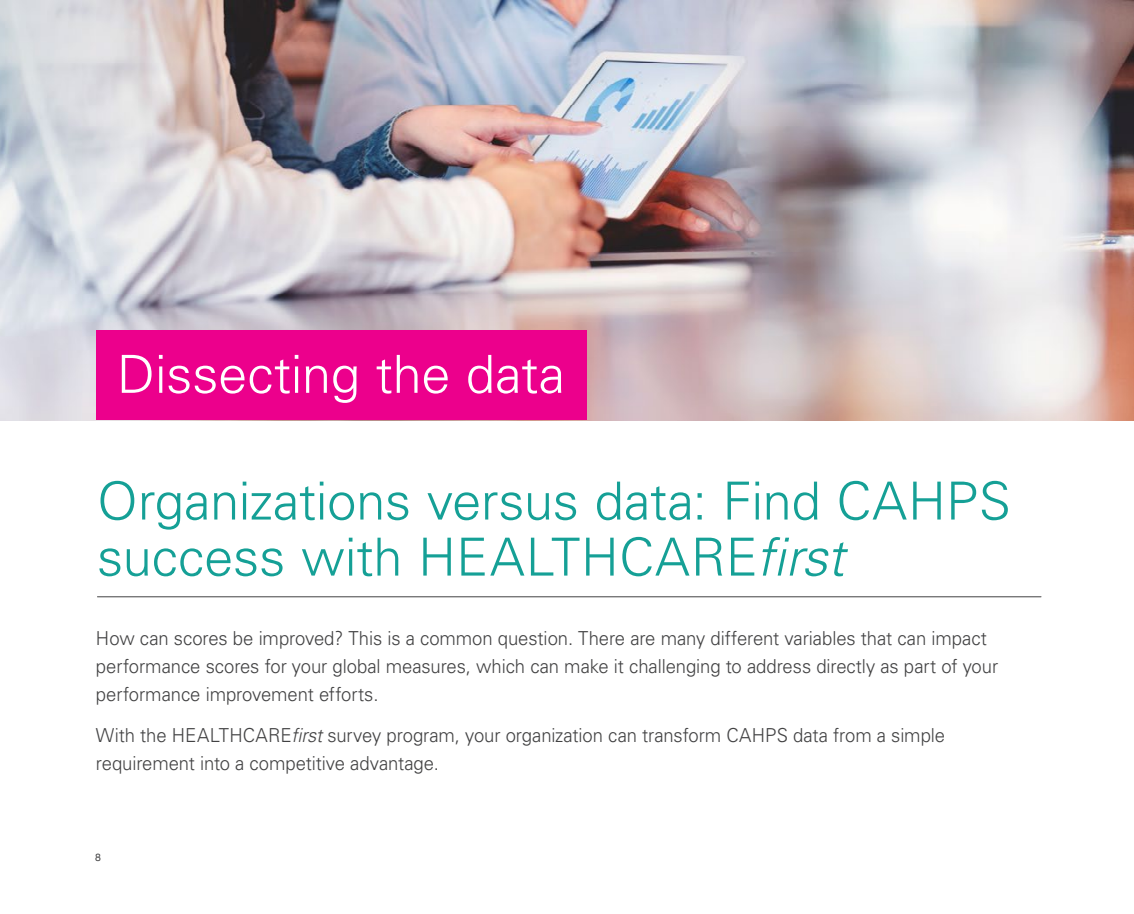
<style>
.page{position:relative;width:1134px;height:914px;background:#fff}
.page>*{position:absolute;margin:0;border:0;box-sizing:border-box;transform-origin:0 0}
.t1{font:300 52.5px/56px "Univers LT Std";letter-spacing:-.005em;color:#15a096}
.t2{font:300 52.5px "Univers LT Std";letter-spacing:-.005em;color:#fff}
.t3{font:300 19.25px/28px "Univers LT Std";letter-spacing:-.005em;color:#424243;scale:.96 1}
.t4{font:10.5px "Helvetica Neue";color:#424243}
.s1{font-style:italic}
</style>
<div class="page">
<hr style="left:97px;top:596px;width:944px;height:1px;background:#424243">
<img style="left:0;top:0;width:1134px;height:420px">
<div style="left:96px;top:331px;width:491px;height:89px;background:#ec008c"></div>
<h1 class="t2" style="left:117px;top:342px;width:449px">Dissecting the data</h1>
<h1 class="t1" style="left:97px;top:473px;width:915px">Organizations versus data: Find CAHPS success with HEALTHCARE<span class="s1">first</span></h1>
<p class="t3" style="left:96px;top:624px;width:941px">How can scores be improved? This is a common question. There are many different variables that can impact performance scores for your global measures, which can make it challenging to address directly as part of your performance improvement efforts.</p>
<p class="t3" style="left:96px;top:721px;width:886px">With the HEALTHCARE<span class="s1">first</span> survey program, your organization can transform CAHPS data from a simple requirement into a competitive advantage.</p>
<p class="t4" style="left:95px;top:849px;width:7px">8</p>
</div>
